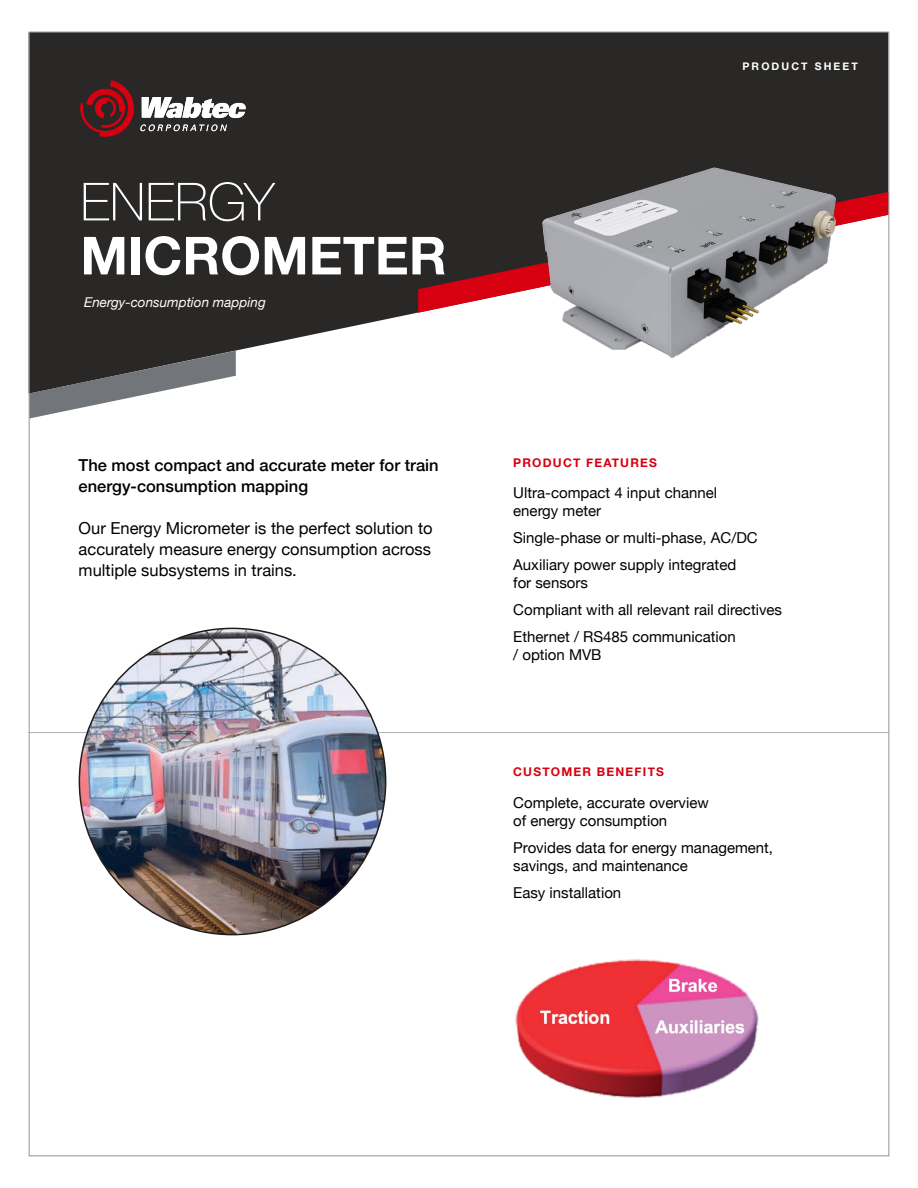
<style>
.page{position:relative;width:918px;height:1188px;background:#fff}
.page>*{position:absolute;margin:0;border:0;box-sizing:border-box;transform-origin:0 0}
.t1{font:700 52.5px "Helvetica Neue";color:#fff}
.t2{font:100 52.5px "Helvetica Neue";color:#fff}
.t3{font:16.5px/21px "Helvetica Neue";color:#000;text-align:justify}
.t4{font:500 16.5px/21px "Helvetica Neue";color:#000}
.t5{font:15px/18px "Helvetica Neue";color:#000}
.t6{font:italic 13.5px "Helvetica Neue";color:#fff}
.t7{font:700 12px "Helvetica Neue";letter-spacing:.1em;color:#d70010}
.t8{font:700 10.5px "Helvetica Neue";letter-spacing:.2em;color:#fff}
</style>
<div class="page">
<hr style="left:29px;top:732px;width:860px;height:1px;background:#b1b3b5">
<div style="left:31px;top:34px;width:856px;height:317px;background:#292827"></div>
<svg style="left:31px;top:351px;width:205px;height:67px"></svg>
<svg style="left:418px;top:192px;width:469px;height:121px;fill:#292827"></svg>
<svg style="left:78px;top:80px;width:168px;height:59px;background:#614749"></svg>
<img style="left:79px;top:628px;width:307px;height:307px;border-radius:153px">
<img style="left:515px;top:959px;width:244px;height:139px">
<img style="left:522px;top:156px;width:327px;height:202px">
<h1 class="t2" style="left:80px;top:162px;width:195px">ENERGY</h1>
<h1 class="t1" style="left:80px;top:215px;width:368px">MICROMETER</h1>
<p class="t6" style="left:84px;top:293px;width:183px">Energy-consumption mapping</p>
<p class="t4" style="left:79px;top:454px;width:362px">The most compact and accurate meter for train energy-consumption mapping</p>
<p class="t3" style="left:79px;top:519px;width:356px">Our Energy Micrometer is the perfect solution to accurately measure energy consumption across multiple subsystems in trains.</p>
<p class="t8" style="left:743px;top:58px;width:117px">PRODUCT SHEET</p>
<p class="t7" style="left:513px;top:453px;width:145px">PRODUCT FEATURES</p>
<p class="t5" style="left:513px;top:485px;width:205px">Ultra-compact 4 input channel energy meter</p>
<p class="t5" style="left:513px;top:525px;width:246px;line-height:26.8px">Single-phase or multi-phase, AC/DC<br>Auxiliary power supply integrated</p>
<p class="t5" style="left:513px;top:570px;width:270px;line-height:26.8px">for sensors<br>Compliant with all relevant rail directives<br>Ethernet / RS485 communication</p>
<p class="t5" style="left:513px;top:647px;width:90px">/ option MVB</p>
<p class="t7" style="left:513px;top:763px;width:152px">CUSTOMER BENEFITS</p>
<p class="t5" style="left:513px;top:794px;width:197px">Complete, accurate overview of energy consumption</p>
<p class="t5" style="left:513px;top:839px;width:261px">Provides data for energy management, savings, and maintenance</p>
<p class="t5" style="left:513px;top:884px;width:110px">Easy installation</p>
</div>
